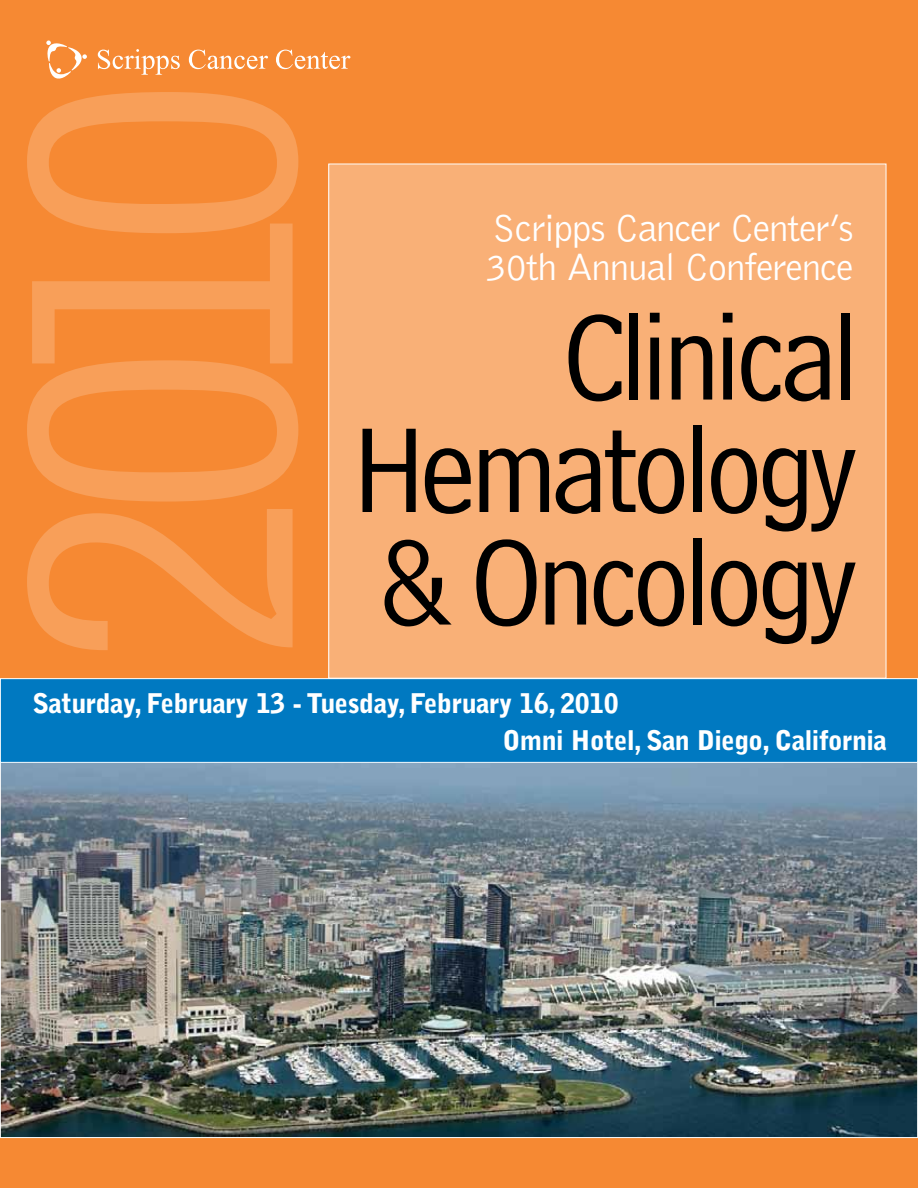
<style>
.page{position:relative;width:918px;height:1188px;background:#f68933}
.page>*{position:absolute;margin:0;border:0;box-sizing:border-box;transform-origin:0 0}
.t1{font:390px "Bell Centennial Address";color:#f89f59}
.t2{font:127.5px/112.5px "Bell Centennial Address";letter-spacing:-.04em;color:#000;text-align:justify}
.t3{font:300 39px/39px "Bell Gothic";letter-spacing:-.03em;color:#fff}
.t4{font:900 27px/37.5px "Bell Gothic";letter-spacing:-.02em;color:#fff}
</style>
<div class="page">
<img style="left:2px;top:763px;width:914px;height:373px">
<div style="left:328px;top:164px;width:558px;height:515px;background:#f9b077"></div>
<div style="left:0;top:679px;width:918px;height:83px;background:#0079c1"></div>
<div style="left:0;top:678px;width:918px;height:85px;border:1px solid #fff"></div>
<svg style="left:46px;top:41px;width:41px;height:38px"></svg>
<svg style="left:98px;top:49px;width:82px;height:26px"></svg>
<svg style="left:189px;top:50px;width:79px;height:19px"></svg>
<svg style="left:276px;top:50px;width:74px;height:19px"></svg>
<h1 class="t1" style="left:-62px;top:667px;width:593px;rotate:-90deg">2010</h1>
<h3 class="t3" style="left:485px;top:210px;width:370px">Scripps Cancer Center’s<br>30th Annual Conference</h3>
<h2 class="t2" style="left:354px;top:301px;width:506px;text-indent:209px">Clinical Hematology &amp; Oncology</h2>
<p class="t4" style="left:502px;top:685px;width:386px;text-indent:-470px">Saturday, February 13 - Tuesday, February 16, 2010<br>Omni Hotel, San Diego, California</p>
</div>
